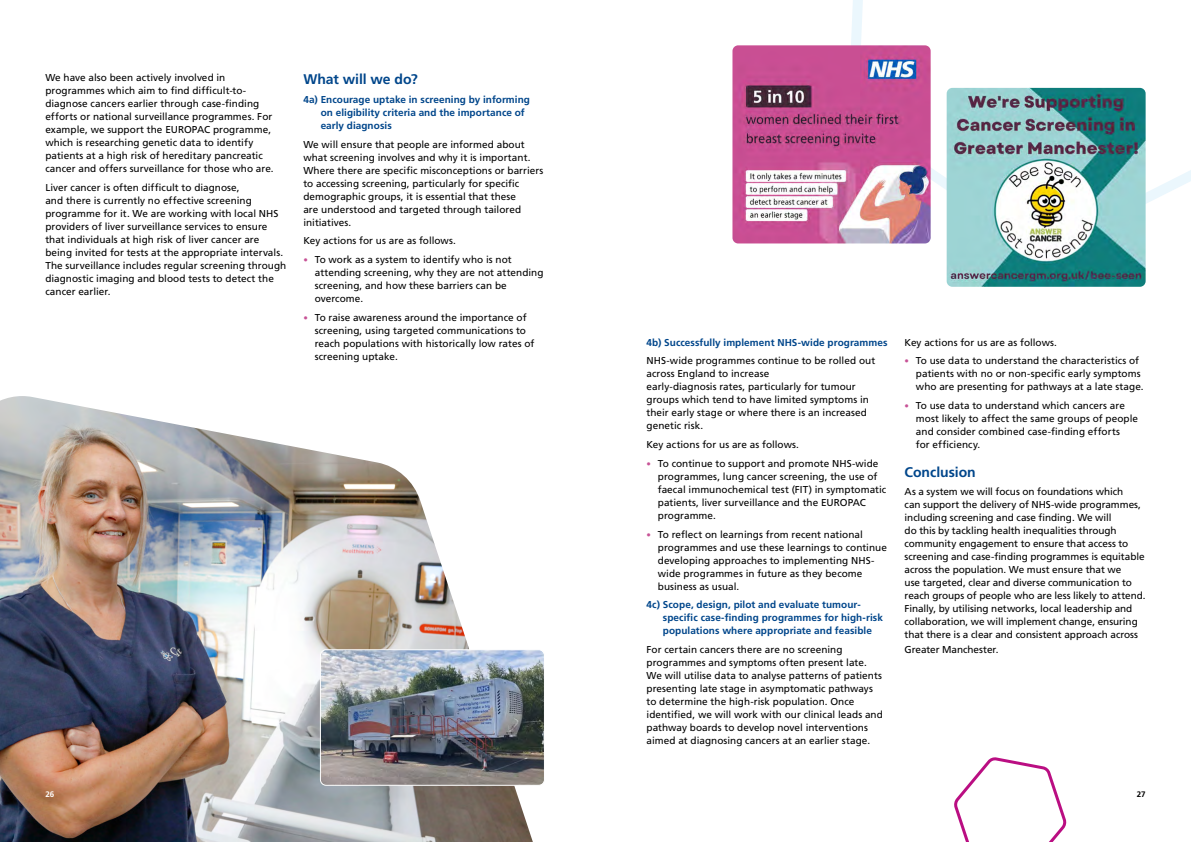
<style>
.page{position:relative;width:1191px;height:842px;background:#fff}
.page>*{position:absolute;margin:0;border:0;box-sizing:border-box;transform-origin:0 0}
.Sub-Title{font:700 14px "Frutiger LT Std";letter-spacing:-.005em;color:#00468b}
.Body_Copy{font:10px/13px "Frutiger LT Std";color:#000}
.Body_Copy-2{font:700 10px/13px "Frutiger LT Std";letter-spacing:.005em;color:#00468b}
.Body_Copy-3{font:700 8px "Frutiger LT Std";color:#fff}
.t1{font:700 8px "Frutiger LT Std";color:#000}
.s1{font-size:9px;color:#c75296}
</style>
<div class="page">
<img style="left:0;top:396px;width:533px;height:446px">
<svg style="left:954px;top:757px;width:113px;height:85px"></svg>
<svg style="left:843px;top:0;width:348px;height:260px"></svg>
<img style="left:320px;top:650px;width:223px;height:135px">
<div style="left:320px;top:650px;width:224px;height:135px;border:1px solid #fff;border-radius:6px"></div>
<img style="left:732px;top:45px;width:198px;height:198px">
<img style="left:946px;top:88px;width:199px;height:199px">
<p class="Body_Copy" style="left:45px;top:71px;width:230px">We have also been actively involved in programmes which aim to find difficult-to&shy;diagnose cancers earlier through case-finding efforts or national surveillance programmes. For example, we support the EUROPAC programme, which is researching genetic data to identify patients at a high risk of hereditary pancreatic cancer and offers surveillance for those who are.</p>
<p class="Body_Copy" style="left:45px;top:181px;width:242px">Liver cancer is often difficult to diagnose,<br>and there is currently no effective screening programme for it. We are working with local NHS providers of liver surveillance services to ensure that individuals at high risk of liver cancer are being invited for tests at the appropriate intervals.<br>The surveillance includes regular screening through diagnostic imaging and blood tests to detect the cancer earlier.</p>
<p class="Sub-Title" style="left:303px;top:71px;width:116px">What will we do?</p>
<p class="Body_Copy-2" style="left:321px;top:93px;width:211px;text-indent:-17px">4a) Encourage uptake in screening by informing on eligibility criteria and the importance of early diagnosis</p>
<p class="Body_Copy" style="left:303px;top:138px;width:241px">We will ensure that people are informed about what screening involves and why it is important.<br>Where there are specific misconceptions or barriers to accessing screening, particularly for specific demographic groups, it is essential that these<br>are understood and targeted through tailored initiatives.</p>
<p class="Body_Copy" style="left:303px;top:234px;width:154px">Key actions for us are as follows.</p>
<p class="Body_Copy" style="left:315px;top:253px;width:230px;text-indent:-11px"><span class="s1">•</span> To work as a system to identify who is not attending screening, why they are not attending screening, and how these barriers can be overcome.</p>
<p class="Body_Copy" style="left:315px;top:311px;width:221px;text-indent:-11px"><span class="s1">•</span> To raise awareness around the importance of screening, using targeted communications to reach populations with historically low rates of screening uptake.</p>
<p class="Body_Copy-2" style="left:646px;top:336px;width:242px">4b) Successfully implement NHS-wide programmes</p>
<p class="Body_Copy" style="left:646px;top:355px;width:230px">NHS-wide programmes continue to be rolled out across England to increase<br>early-diagnosis rates, particularly for tumour groups which tend to have limited symptoms in their early stage or where there is an increased genetic risk.</p>
<p class="Body_Copy" style="left:646px;top:438px;width:154px">Key actions for us are as follows.</p>
<p class="Body_Copy" style="left:658px;top:457px;width:230px;text-indent:-11px"><span class="s1">•</span> To continue to support and promote NHS-wide programmes, lung cancer screening, the use of faecal immunochemical test (FIT) in symptomatic patients, liver surveillance and the EUROPAC programme.</p>
<p class="Body_Copy" style="left:658px;top:528px;width:230px;text-indent:-11px"><span class="s1">•</span> To reflect on learnings from recent national programmes and use these learnings to continue developing approaches to implementing NHS&shy;wide programmes in future as they become business as usual.</p>
<p class="Body_Copy-2" style="left:663px;top:598px;width:221px;text-indent:-16px">4c) Scope, design, pilot and evaluate tumour&shy;specific case-finding programmes for high-risk populations where appropriate and feasible</p>
<p class="Body_Copy" style="left:646px;top:643px;width:238px">For certain cancers there are no screening programmes and symptoms often present late.<br>We will utilise data to analyse patterns of patients presenting late stage in asymptomatic pathways to determine the high-risk population. Once identified, we will work with our clinical leads and pathway boards to develop novel interventions aimed at diagnosing cancers at an earlier stage.</p>
<p class="Body_Copy" style="left:904px;top:336px;width:154px">Key actions for us are as follows.</p>
<p class="Body_Copy" style="left:916px;top:355px;width:229px;text-indent:-11px"><span class="s1">•</span> To use data to understand the characteristics of patients with no or non-specific early symptoms who are presenting for pathways at a late stage.</p>
<p class="Body_Copy" style="left:916px;top:399px;width:224px;text-indent:-11px"><span class="s1">•</span> To use data to understand which cancers are most likely to affect the same groups of people and consider combined case-finding efforts<br>for efficiency.</p>
<p class="Sub-Title" style="left:904px;top:463px;width:73px">Conclusion</p>
<p class="Body_Copy" style="left:904px;top:485px;width:242px">As a system we will focus on foundations which<br>can support the delivery of NHS-wide programmes, including screening and case finding. We will<br>do this by tackling health inequalities through community engagement to ensure that access to screening and case-finding programmes is equitable across the population. We must ensure that we<br>use targeted, clear and diverse communication to reach groups of people who are less likely to attend.<br>Finally, by utilising networks, local leadership and collaboration, we will implement change, ensuring that there is a clear and consistent approach across</p>
<p class="Body_Copy" style="left:904px;top:643px;width:95px">Greater Manchester.</p>
<p class="Body_Copy-3" style="left:45px;top:789px;width:10px">26</p>
<p class="t1" style="left:1136px;top:789px;width:10px">27</p>
</div>
